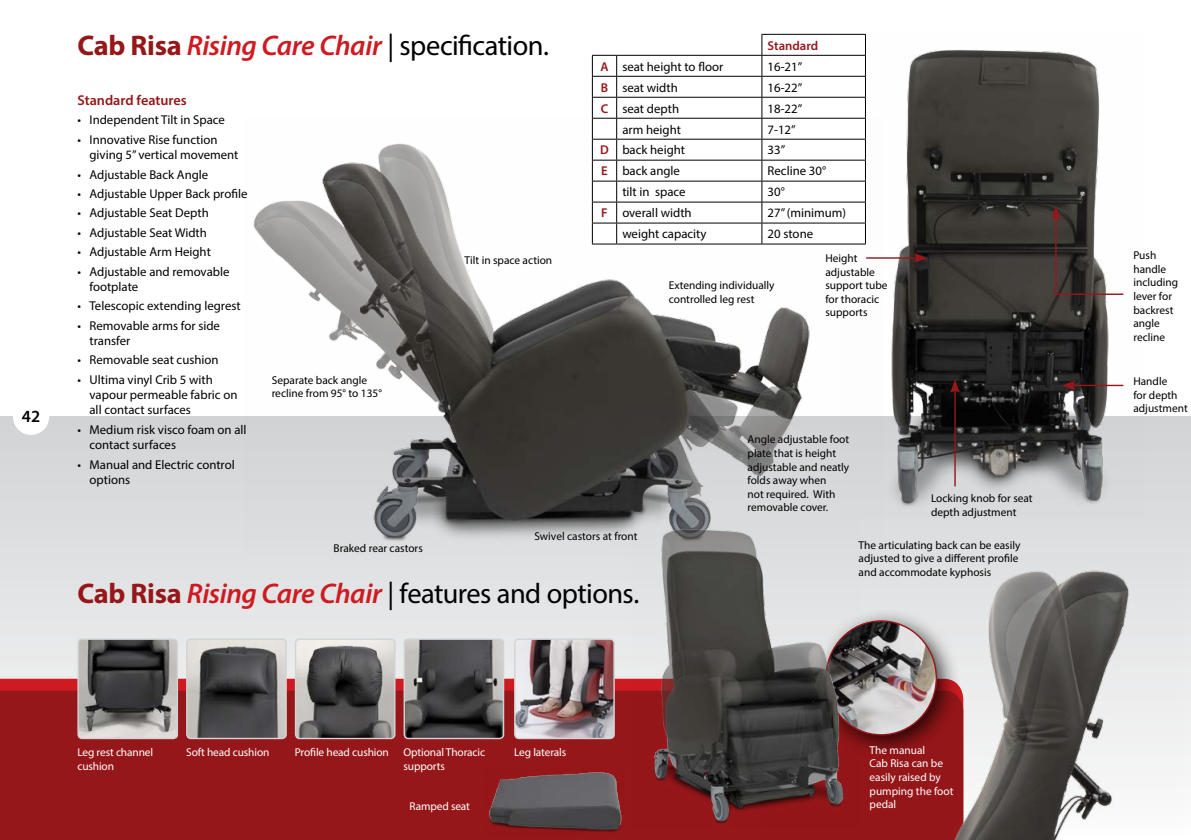
<style>
.page{position:relative;width:1191px;height:840px;background:#fff}
.page>*{position:absolute;margin:0;border:0;box-sizing:border-box;transform-origin:0 0}
.t1{font:28.4px "Myriad Pro";letter-spacing:-.02em;color:#000}
.t2{font:italic 600 28.4px "Myriad Pro";letter-spacing:-.015em;color:#ce1b22}
.t3{font:600 17px "Myriad Pro";color:#000}
.t4{font:600 14.2px "Myriad Pro";color:#96171a}
.t5{font:12.8px/15.4px "Myriad Pro";color:#000}
.t6{font:600 12.8px "Myriad Pro";color:#96171a}
.t7{font:11.4px/13.6px "Myriad Pro";color:#000}
.t8{font:11.4px/13.6px "Myriad Pro";letter-spacing:-.01em;color:#fff}
.s1{font-weight:700;font-style:normal;color:#96171a}
.s2{font-weight:400;font-style:normal;color:#000}
.s3{font-weight:600;color:#96171a}
.s4{font-weight:700;color:#96171a}
.s5{font-weight:600;font-style:italic;color:#ce1b22}
</style>
<div class="page">
<div style="left:0;top:416px;width:1191px;height:423px;background:linear-gradient(to bottom,#d1d2d3,#fbf3f4)"></div>
<div style="left:13px;top:398px;width:36px;height:36px;background:#fff;border-radius:50%"></div>
<div style="left:0;top:690px;width:762px;height:149px;background:#96171a"></div>
<img style="left:244px;top:116px;width:639px;height:439px">
<img style="left:843px;top:50px;width:302px;height:467px">
<hr style="left:1055px;top:216px;width:1px;height:79px;background:#96171a">
<svg style="left:1051px;top:206px;width:9px;height:13px"></svg>
<hr style="left:1072px;top:384px;width:51px;height:2px;background:#96171a">
<svg style="left:1062px;top:380px;width:13px;height:10px"></svg>
<hr style="left:866px;top:257px;width:51px;height:1px;background:#96171a">
<svg style="left:914px;top:253px;width:13px;height:10px"></svg>
<hr style="left:1056px;top:293px;width:67px;height:2px;background:#96171a">
<img style="left:762px;top:553px;width:420px;height:286px">
<img style="left:78px;top:638px;width:99px;height:100px">
<div style="left:77px;top:638px;width:101px;height:100px;border:1px solid #d1d3d4;border-radius:4px"></div>
<img style="left:404px;top:638px;width:99px;height:100px">
<div style="left:403px;top:638px;width:101px;height:100px;border:1px solid #d1d3d4;border-radius:4px"></div>
<img style="left:187px;top:638px;width:99px;height:100px">
<div style="left:186px;top:638px;width:101px;height:100px;border:1px solid #d1d3d4;border-radius:4px"></div>
<img style="left:295px;top:638px;width:100px;height:100px">
<div style="left:295px;top:638px;width:100px;height:100px;border:1px solid #d1d3d4;border-radius:4px"></div>
<div style="left:812px;top:607px;width:149px;height:152px;background:#000;opacity:.75"></div>
<img style="left:860px;top:620px;width:76px;height:114px">
<img style="left:631px;top:517px;width:229px;height:310px">
<svg style="left:592px;top:35px;width:273px;height:208px"></svg>
<hr style="left:761px;top:34px;width:105px;height:1px;background:#000">
<hr style="left:616px;top:55px;width:146px;height:1px;background:#000">
<hr style="left:762px;top:55px;width:104px;height:1px;background:#000">
<hr style="left:616px;top:76px;width:146px;height:1px;background:#000">
<hr style="left:762px;top:76px;width:104px;height:1px;background:#000">
<hr style="left:616px;top:97px;width:146px;height:1px;background:#000">
<hr style="left:762px;top:97px;width:104px;height:1px;background:#000">
<hr style="left:616px;top:118px;width:146px;height:1px;background:#000">
<hr style="left:762px;top:118px;width:104px;height:1px;background:#000">
<hr style="left:616px;top:139px;width:146px;height:1px;background:#000">
<hr style="left:762px;top:139px;width:104px;height:1px;background:#000">
<hr style="left:616px;top:160px;width:146px;height:1px;background:#000">
<hr style="left:762px;top:160px;width:104px;height:1px;background:#000">
<hr style="left:616px;top:181px;width:146px;height:1px;background:#000">
<hr style="left:762px;top:181px;width:104px;height:1px;background:#000">
<hr style="left:616px;top:202px;width:146px;height:1px;background:#000">
<hr style="left:762px;top:202px;width:104px;height:1px;background:#000">
<hr style="left:616px;top:222px;width:146px;height:1px;background:#000">
<hr style="left:762px;top:222px;width:104px;height:1px;background:#000">
<svg style="left:761px;top:35px;width:1px;height:208px"></svg>
<svg style="left:865px;top:35px;width:1px;height:208px"></svg>
<svg style="left:592px;top:55px;width:25px;height:189px"></svg>
<hr style="left:616px;top:243px;width:146px;height:1px;background:#000">
<hr style="left:762px;top:243px;width:104px;height:1px;background:#000">
<img style="left:515px;top:638px;width:99px;height:100px">
<div style="left:514px;top:638px;width:101px;height:100px;border:1px solid #d1d3d4;border-radius:4px"></div>
<img style="left:484px;top:767px;width:141px;height:68px">
<hr style="left:954px;top:389px;width:1px;height:97px;background:#96171a">
<svg style="left:950px;top:379px;width:10px;height:13px"></svg>
<h2 class="t3" style="left:22px;top:405px;width:20px">42</h2>
<h1 class="t2" style="left:77px;top:28px;width:473px"><span class="s1">Cab Risa</span> Rising Care Chair <span class="s2">| specification.</span></h1>
<p class="t6" style="left:767px;top:37px;width:52px">Standard</p>
<p class="t5" style="left:600px;top:58px;width:124px"><span class="s3">A</span> seat height to floor</p>
<p class="t5" style="left:767px;top:58px;width:36px">16-21”</p>
<p class="t5" style="left:601px;top:79px;width:78px"><span class="s3">B</span> seat width</p>
<p class="t5" style="left:767px;top:79px;width:36px">16-22”</p>
<p class="t5" style="left:601px;top:100px;width:80px"><span class="s3">C</span> seat depth</p>
<p class="t5" style="left:767px;top:100px;width:36px">18-22”</p>
<p class="t5" style="left:622px;top:121px;width:60px">arm height</p>
<p class="t5" style="left:767px;top:121px;width:30px">7-12”</p>
<p class="t5" style="left:600px;top:142px;width:86px"><span class="s3">D</span> back height</p>
<p class="t5" style="left:767px;top:142px;width:19px">33”</p>
<p class="t5" style="left:601px;top:163px;width:80px"><span class="s3">E</span> back angle</p>
<p class="t5" style="left:767px;top:163px;width:60px">Recline 30°</p>
<p class="t5" style="left:622px;top:184px;width:65px">tilt in space</p>
<p class="t5" style="left:767px;top:184px;width:19px">30°</p>
<p class="t5" style="left:601px;top:205px;width:92px"><span class="s3">F</span> overall width</p>
<p class="t5" style="left:767px;top:205px;width:80px">27” (minimum)</p>
<p class="t5" style="left:622px;top:226px;width:86px">weight capacity</p>
<p class="t5" style="left:767px;top:226px;width:47px">20 stone</p>
<p class="t4" style="left:77px;top:91px;width:111px">Standard features</p>
<p class="t5" style="left:77px;top:112px;width:149px">• Independent Tilt in Space</p>
<p class="t5" style="left:89px;top:132px;width:150px;text-indent:-12px">• Innovative Rise function giving 5” vertical movement</p>
<p class="t5" style="left:77px;top:166px;width:132px">• Adjustable Back Angle</p>
<p class="t5" style="left:77px;top:186px;width:172px">• Adjustable Upper Back profile</p>
<p class="t5" style="left:77px;top:205px;width:133px">• Adjustable Seat Depth</p>
<p class="t5" style="left:77px;top:224px;width:131px">• Adjustable Seat Width</p>
<p class="t5" style="left:77px;top:244px;width:135px">• Adjustable Arm Height</p>
<p class="t5" style="left:89px;top:263px;width:142px;text-indent:-12px">• Adjustable and removable footplate</p>
<p class="t5" style="left:77px;top:298px;width:165px">• Telescopic extending legrest</p>
<p class="t5" style="left:89px;top:317px;width:132px;text-indent:-12px">• Removable arms for side transfer</p>
<p class="t5" style="left:77px;top:352px;width:143px">• Removable seat cushion</p>
<p class="t5" style="left:89px;top:371px;width:149px;text-indent:-12px">• Ultima vinyl Crib 5 with vapour permeable fabric on all contact surfaces</p>
<p class="t5" style="left:89px;top:421px;width:159px;text-indent:-12px">• Medium risk visco foam on all contact surfaces</p>
<p class="t5" style="left:89px;top:456px;width:147px;text-indent:-12px">• Manual and Electric control options</p>
<p class="t7" style="left:825px;top:251px;width:64px">Height adjustable support tube for thoracic supports</p>
<p class="t7" style="left:464px;top:253px;width:89px">Tilt in space action</p>
<p class="t7" style="left:669px;top:278px;width:107px">Extending individually controlled leg rest</p>
<p class="t7" style="left:272px;top:373px;width:112px">Separate back angle recline from 95° to 135°</p>
<p class="t7" style="left:747px;top:432px;width:103px">Angle adjustable foot plate that is height adjustable and neatly folds away when<br>not required. With removable cover.</p>
<p class="t7" style="left:931px;top:491px;width:103px">Locking knob for seat depth adjustment</p>
<p class="t7" style="left:858px;top:537px;width:163px">The articulating back can be easily adjusted to give a different profile and accommodate kyphosis</p>
<p class="t7" style="left:534px;top:529px;width:105px">Swivel castors at front</p>
<p class="t7" style="left:333px;top:541px;width:91px">Braked rear castors</p>
<h1 class="t1" style="left:77px;top:576px;width:563px"><span class="s4">Cab Risa</span> <span class="s5">Rising Care Chair</span> | features and options.</h1>
<p class="t8" style="left:186px;top:744px;width:85px">Soft head cushion</p>
<p class="t8" style="left:295px;top:744px;width:96px">Profile head cushion</p>
<p class="t8" style="left:869px;top:742px;width:85px">The manual<br>Cab Risa can be easily raised by pumping the foot pedal</p>
<p class="t8" style="left:77px;top:744px;width:77px">Leg rest channel cushion</p>
<p class="t8" style="left:403px;top:744px;width:83px">Optional Thoracic supports</p>
<p class="t8" style="left:514px;top:744px;width:54px">Leg laterals</p>
<p class="t8" style="left:409px;top:799px;width:62px">Ramped seat</p>
<p class="t7" style="left:1133px;top:248px;width:46px">Push handle including lever for backrest angle recline</p>
<p class="t7" style="left:1133px;top:374px;width:56px">Handle<br>for depth adjustment</p>
</div>
